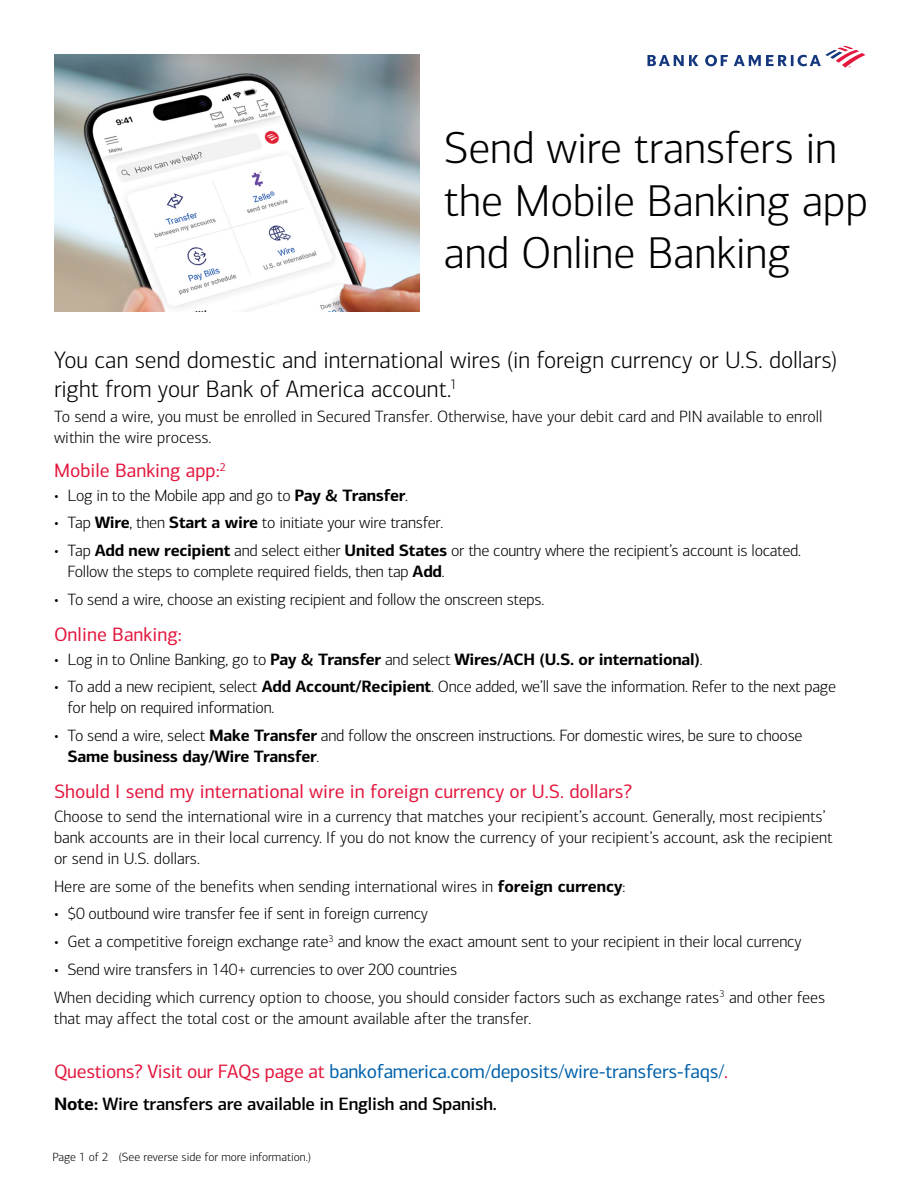
<style>
.page{position:relative;width:918px;height:1188px;background:#fff}
.page>*{position:absolute;margin:0;border:0;box-sizing:border-box;transform-origin:0 0}
.t1{font:300 45px/52.5px "Connections";letter-spacing:-.005em;color:#000}
.t2{font:300 24px/28.8px "Connections";color:#000}
.t3{font:19.5px "Connections";color:#e3173e}
.t4{font:19.5px "Connections";letter-spacing:-.015em;color:#0061aa}
.t5{font:500 18px "Connections";letter-spacing:-.015em;color:#000}
.t6{font:300 16.5px/21px "Connections";letter-spacing:-.01em;color:#000}
.t7{font:700 16.5px "Connections";letter-spacing:-.015em;color:#000}
.t8{font:300 12px "Connections";color:#000}
.s1{font-weight:700}
.s2{font-weight:300}
.s3{color:#e3173e}
</style>
<div class="page">
<img style="left:54px;top:54px;width:365px;height:258px">
<svg style="left:648px;top:46px;width:218px;height:22px"></svg>
<h1 class="t1" style="left:444px;top:122px;width:426px">Send wire transfers in the Mobile Banking app and Online Banking</h1>
<h2 class="t2" style="left:54px;top:346px;width:785px">You can send domestic and international wires (in foreign currency or U.S. dollars) right from your Bank of America account.<sup>1</sup></h2>
<p class="t6" style="left:54px;top:407px;width:770px">To send a wire, you must be enrolled in Secured Transfer. Otherwise, have your debit card and PIN available to enroll within the wire process.</p>
<p class="t3" style="left:54px;top:459px;width:174px">Mobile Banking app:<sup>2</sup></p>
<p class="t6" style="left:54px;top:485px;width:356px">• Log in to the Mobile app and go to <span class="s1">Pay &amp; Transfer</span>.</p>
<p class="t6" style="left:54px;top:513px;width:391px">• Tap <span class="s1">Wire</span>, then <span class="s1">Start a wire</span> to initiate your wire transfer.</p>
<p class="t6" style="left:67px;top:540px;width:735px;text-indent:-13px">• Tap <span class="s1">Add new recipient</span> and select either <span class="s1">United States</span> or the country where the recipient’s account is located.<br>Follow the steps to complete required fields, then tap <span class="s1">Add</span>.</p>
<p class="t6" style="left:54px;top:589px;width:492px">• To send a wire, choose an existing recipient and follow the onscreen steps.</p>
<p class="t3" style="left:54px;top:623px;width:129px">Online Banking:</p>
<p class="t7" style="left:54px;top:649px;width:650px"><span class="s2">• Log in to Online Banking, go to</span> Pay &amp; Transfer <span class="s2">and select</span> Wires/ACH (U.S. or international)<span class="s2">.</span></p>
<p class="t6" style="left:67px;top:676px;width:770px;text-indent:-13px">• To add a new recipient, select <span class="s1">Add Account/Recipient</span>. Once added, we’ll save the information. Refer to the next page for help on required information.</p>
<p class="t6" style="left:67px;top:725px;width:737px;text-indent:-13px">• To send a wire, select <span class="s1">Make Transfer</span> and follow the onscreen instructions. For domestic wires, be sure to choose<br><span class="s1">Same business day/Wire Transfer</span>.</p>
<p class="t3" style="left:54px;top:780px;width:580px">Should I send my international wire in foreign currency or U.S. dollars?</p>
<p class="t6" style="left:54px;top:806px;width:780px">Choose to send the international wire in a currency that matches your recipient’s account. Generally, most recipients’ bank accounts are in their local currency. If you do not know the currency of your recipient’s account, ask the recipient or send in U.S. dollars.</p>
<p class="t6" style="left:54px;top:876px;width:573px">Here are some of the benefits when sending international wires in <span class="s1">foreign currency</span>:</p>
<p class="t6" style="left:54px;top:903px;width:376px">• $0 outbound wire transfer fee if sent in foreign currency</p>
<p class="t6" style="left:54px;top:931px;width:749px">• Get a competitive foreign exchange rate<sup>3</sup> and know the exact amount sent to your recipient in their local currency</p>
<p class="t6" style="left:54px;top:956px;width:773px;line-height:27.8px">• Send wire transfers in 140+ currencies to over 200 countries<br>When deciding which currency option to choose, you should consider factors such as exchange rates<sup>3</sup> and other fees</p>
<p class="t6" style="left:54px;top:1008px;width:479px">that may affect the total cost or the amount available after the transfer.</p>
<p class="t4" style="left:54px;top:1060px;width:676px"><span class="s3">Questions? Visit our FAQs page at</span> bankofamerica.com/deposits/wire-transfers-faqs/<span class="s3">.</span></p>
<p class="t5" style="left:54px;top:1092px;width:445px"><span class="s1">Note:</span> Wire transfers are available in English and Spanish.</p>
<p class="t8" style="left:52px;top:1150px;width:260px">Page 1 of 2 (See reverse side for more information.)</p>
</div>
